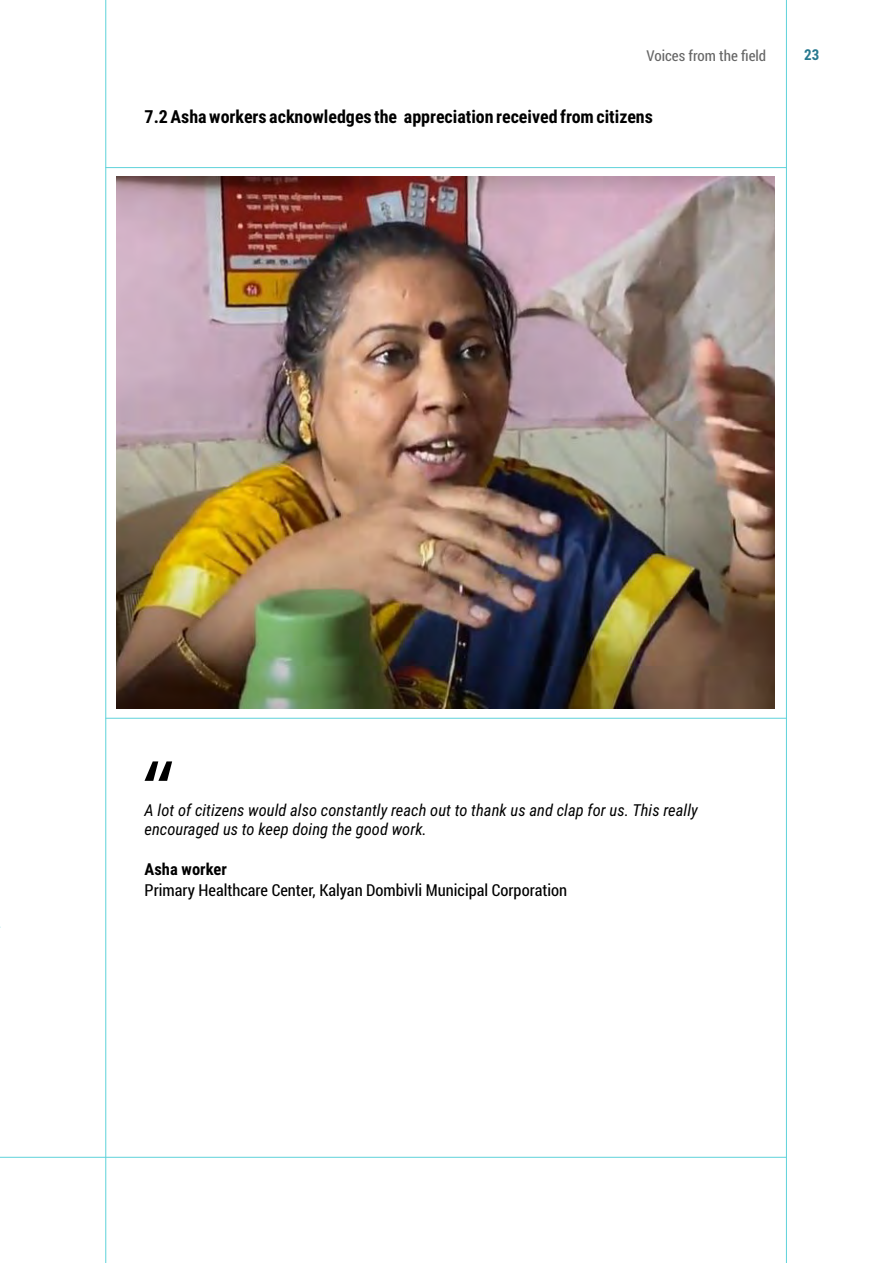
<style>
.page{position:relative;width:893px;height:1263px;background:#fff}
.page>*{position:absolute;margin:0;border:0;box-sizing:border-box;transform-origin:0 0}
.t1{font:85.5px "Poppins";color:#000}
.t2{font:700 18px "Roboto Condensed";color:#000}
.t3{font:italic 16.5px/19.8px "Roboto Condensed";color:#000}
.t4{font:16.5px "Roboto Condensed";color:#000}
.t5{font:700 16.5px "Roboto Condensed";color:#000}
.t6{font:15px "Roboto Condensed";color:#666}
.t7{font:700 15px "Roboto Condensed";color:#28798f}
</style>
<div class="page">
<hr style="left:0;top:1157px;width:786px;height:1px;background:#5ed2da">
<hr style="left:786px;top:0;width:1px;height:1263px;background:#5ed2da">
<hr style="left:106px;top:718px;width:680px;height:1px;background:#5ed2da">
<hr style="left:106px;top:167px;width:680px;height:1px;background:#5ed2da">
<img style="left:116px;top:177px;width:659px;height:531px">
<hr style="left:106px;top:0;width:1px;height:1263px;background:#5ed2da">
<p class="t6" style="left:647px;top:45px;width:121px">Voices from the field</p>
<p class="t7" style="left:804px;top:49px;width:17px">23</p>
<p class="t2" style="left:145px;top:109px;width:510px">7.2 Asha workers acknowledges the appreciation received from citizens</p>
<h1 class="t1" style="left:142px;top:731px;width:34px">“</h1>
<p class="t3" style="left:145px;top:801px;width:555px">A lot of citizens would also constantly reach out to thank us and clap for us. This really encouraged us to keep doing the good work.</p>
<p class="t5" style="left:145px;top:863px;width:84px">Asha worker</p>
<p class="t4" style="left:145px;top:879px;width:424px">Primary Healthcare Center, Kalyan Dombivli Municipal Corporation</p>
</div>
